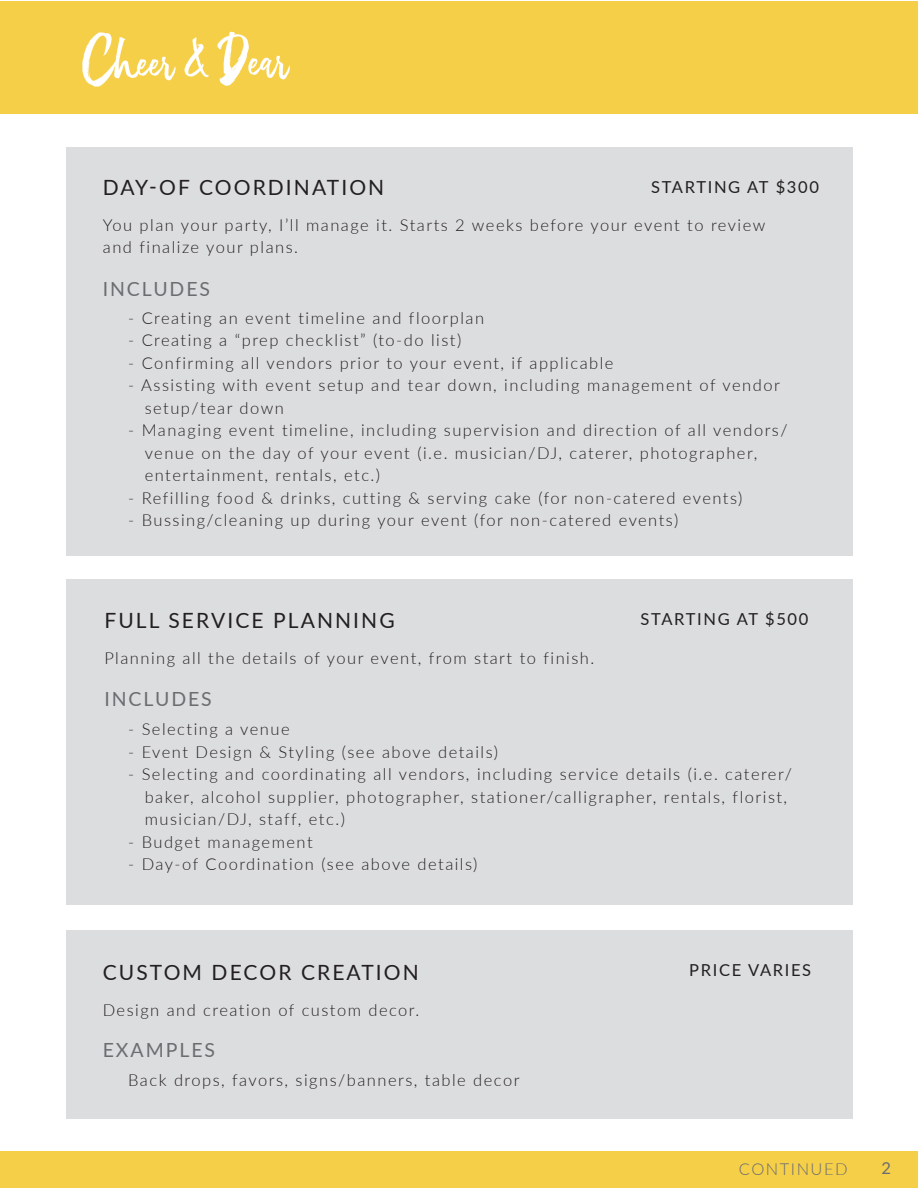
<style>
.page{position:relative;width:918px;height:1188px;background:#fff}
.page>*{position:absolute;margin:0;border:0;box-sizing:border-box;transform-origin:0 0}
.t1{font:21px "Lato";letter-spacing:.1em;color:#231f20}
.t2{font:19.5px "Lato";letter-spacing:.1em;color:#6c6d70}
.t3{font:300 16.5px/22.5px "Lato";letter-spacing:.09em;color:#231f20}
.t4{font:16.5px "Lato";letter-spacing:.1em;color:#231f20}
.t5{font:300 16.5px "Lato";letter-spacing:.09em;color:#6c6d70}
.t6{font:16.5px "Lato";color:#6c6d70}
</style>
<div class="page">
<div style="left:1px;top:1px;width:917px;height:112px;background:#f6cf48"></div>
<div style="left:1px;top:1151px;width:917px;height:37px;background:#f6cf48"></div>
<img style="left:82px;top:31px;width:208px;height:56px">
<div style="left:66px;top:147px;width:786px;height:409px;background:#dcdddf"></div>
<div style="left:66px;top:580px;width:786px;height:325px;background:#dcdddf"></div>
<div style="left:66px;top:931px;width:786px;height:188px;background:#dcdddf"></div>
<p class="t1" style="left:103px;top:172px;width:283px">DAY-OF COORDINATION</p>
<p class="t4" style="left:651px;top:175px;width:169px">STARTING AT $300</p>
<p class="t3" style="left:103px;top:213px;width:664px">You plan your party, I’ll manage it. Starts 2 weeks before your event to review and finalize your plans.</p>
<p class="t2" style="left:103px;top:275px;width:109px">INCLUDES</p>
<p class="t3" style="left:128px;top:306px;width:357px">- Creating an event timeline and floorplan</p>
<p class="t3" style="left:128px;top:328px;width:335px">- Creating a “prep checklist” (to-do list)</p>
<p class="t3" style="left:128px;top:351px;width:487px">- Confirming all vendors prior to your event, if applicable</p>
<p class="t3" style="left:145px;top:373px;width:637px;text-indent:-16px">- Assisting with event setup and tear down, including management of vendor setup/tear down</p>
<p class="t3" style="left:145px;top:418px;width:644px;text-indent:-16px">- Managing event timeline, including supervision and direction of all vendors/ venue on the day of your event (i.e. musician/DJ, caterer, photographer,</p>
<p class="t3" style="left:145px;top:463px;width:237px">entertainment, rentals, etc.)</p>
<p class="t3" style="left:128px;top:486px;width:616px">- Refilling food &amp; drinks, cutting &amp; serving cake (for non-catered events)</p>
<p class="t3" style="left:128px;top:508px;width:552px">- Bussing/cleaning up during your event (for non-catered events)</p>
<p class="t1" style="left:104px;top:606px;width:292px">FULL SERVICE PLANNING</p>
<p class="t4" style="left:641px;top:608px;width:169px">STARTING AT $500</p>
<p class="t3" style="left:104px;top:646px;width:491px">Planning all the details of your event, from start to finish.</p>
<p class="t2" style="left:104px;top:685px;width:109px">INCLUDES</p>
<p class="t3" style="left:128px;top:717px;width:163px">- Selecting a venue</p>
<p class="t3" style="left:128px;top:740px;width:371px">- Event Design &amp; Styling (see above details)</p>
<p class="t3" style="left:128px;top:762px;width:665px;text-align:right">- Selecting and coordinating all vendors, including service details (i.e. caterer/ baker, alcohol supplier, photographer, stationer/calligrapher, rentals, florist,</p>
<p class="t3" style="left:145px;top:807px;width:202px">musician/DJ, staff, etc.)</p>
<p class="t3" style="left:128px;top:830px;width:186px">- Budget management</p>
<p class="t3" style="left:128px;top:852px;width:351px">- Day-of Coordination (see above details)</p>
<p class="t1" style="left:103px;top:957px;width:318px">CUSTOM DECOR CREATION</p>
<p class="t4" style="left:689px;top:958px;width:124px">PRICE VARIES</p>
<p class="t3" style="left:103px;top:998px;width:318px">Design and creation of custom decor.</p>
<p class="t2" style="left:103px;top:1036px;width:114px">EXAMPLES</p>
<p class="t3" style="left:128px;top:1068px;width:393px">Back drops, favors, signs/banners, table decor</p>
<p class="t5" style="left:739px;top:1158px;width:110px">CONTINUED</p>
<p class="t6" style="left:881px;top:1156px;width:11px">2</p>
</div>
